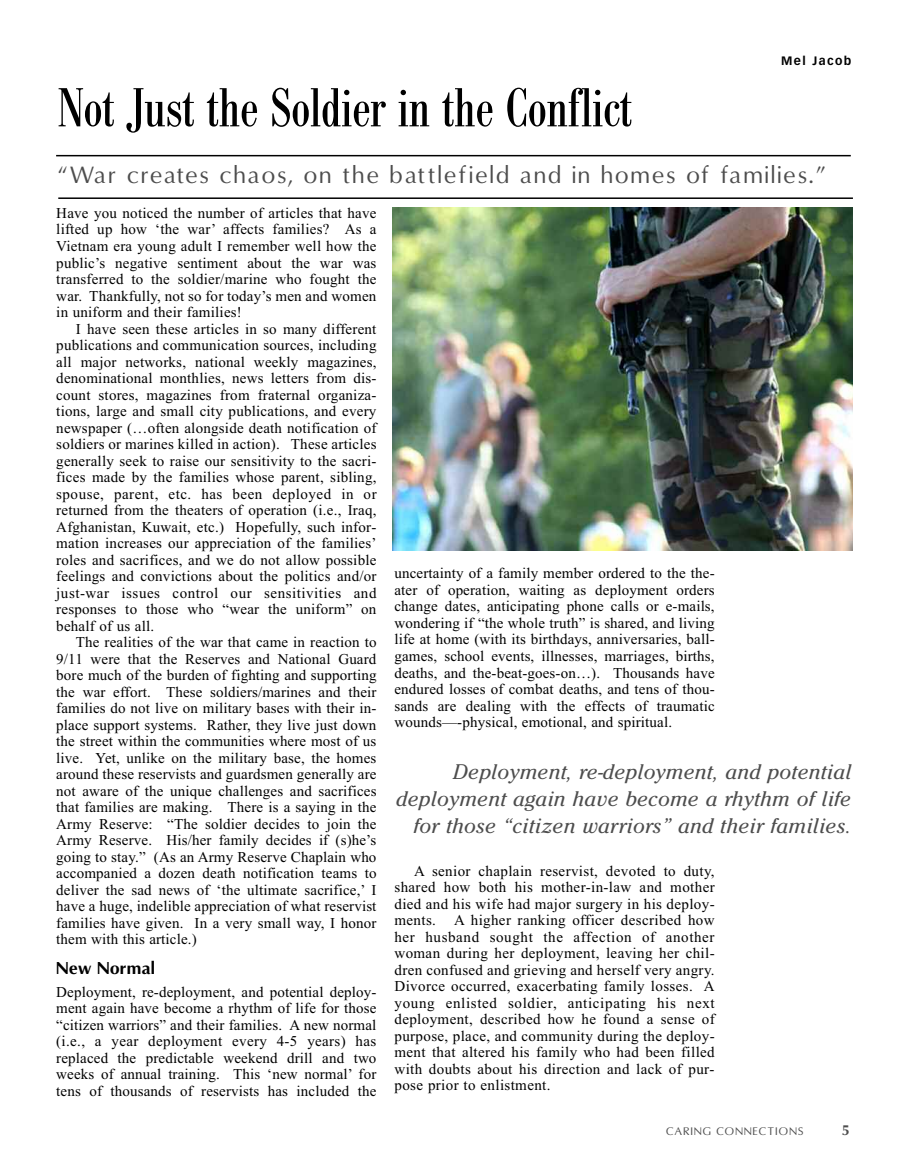
<style>
.page{position:relative;width:907px;height:1175px;background:#fff}
.page>*{position:absolute;margin:0;border:0;box-sizing:border-box;transform-origin:0 0}
.t1{font:condensed 54px "Bodoni BE";letter-spacing:-.005em;color:#000}
.t2{font:22.5px "Omni";letter-spacing:.1em;color:#4d4d4d}
.t3{font:italic 21px/27px "Cheltenham";letter-spacing:.01em;color:#4d4d4d;text-align:right}
.t4{font:700 16.5px "Omni";color:#000}
.t5{font:15px/16.5px "Times New Roman";letter-spacing:.015em;color:#000;text-align:justify}
.t6{font:700 13.5px "Omni";color:#4d4d4d}
.t7{font:700 12px "Vectora LH";letter-spacing:.12em;color:#000}
.t8{font:10.5px "Omni";letter-spacing:.12em;color:#4d4d4d}
</style>
<div class="page">
<hr style="left:56px;top:155px;width:794px;height:1px;background:#000">
<img style="left:392px;top:207px;width:460px;height:343px">
<hr style="left:58px;top:197px;width:794px;height:2px;background:#000">
<h1 class="t1" style="left:58px;top:88px;width:575px">Not Just the Soldier in the Conflict</h1>
<p class="t7" style="left:780px;top:55px;width:72px">Mel Jacob</p>
<h2 class="t2" style="left:58px;top:162px;width:769px">“War creates chaos, on the battlefield and in homes of families.”</h2>
<p class="t5" style="left:56px;top:204px;width:321px">Have you noticed the number of articles that have lifted up how ‘the war’ affects families? As a Vietnam era young adult I remember well how the public’s negative sentiment about the war was transferred to the soldier/marine who fought the war. Thankfully, not so for today’s men and women in uniform and their families!</p>
<p class="t5" style="left:56px;top:320px;width:322px;text-indent:20px">I have seen these articles in so many different publications and communication sources, including all major networks, national weekly magazines, denominational monthlies, news letters from dis&shy;count stores, magazines from fraternal organiza&shy;tions, large and small city publications, and every newspaper (…often alongside death notification of soldiers or marines killed in action). These articles generally seek to raise our sensitivity to the sacri&shy;fices made by the families whose parent, sibling, spouse, parent, etc. has been deployed in or returned from the theaters of operation (i.e., Iraq, Afghanistan, Kuwait, etc.) Hopefully, such infor&shy;mation increases our appreciation of the families’ roles and sacrifices, and we do not allow possible feelings and convictions about the politics and/or just-war issues control our sensitivities and responses to those who “wear the uniform” on behalf of us all.</p>
<p class="t5" style="left:56px;top:633px;width:322px;text-indent:20px">The realities of the war that came in reaction to 9/11 were that the Reserves and National Guard bore much of the burden of fighting and supporting the war effort. These soldiers/marines and their families do not live on military bases with their in&shy;place support systems. Rather, they live just down the street within the communities where most of us live. Yet, unlike on the military base, the homes around these reservists and guardsmen generally are not aware of the unique challenges and sacrifices that families are making. There is a saying in the Army Reserve: “The soldier decides to join the Army Reserve. His/her family decides if (s)he’s going to stay.” (As an Army Reserve Chaplain who accompanied a dozen death notification teams to deliver the sad news of ‘the ultimate sacrifice,’ I have a huge, indelible appreciation of what reservist families have given. In a very small way, I honor them with this article.)</p>
<p class="t4" style="left:56px;top:959px;width:100px">New Normal</p>
<p class="t5" style="left:56px;top:983px;width:321px">Deployment, re-deployment, and potential deploy&shy;ment again have become a rhythm of life for those “citizen warriors” and their families. A new normal (i.e., a year deployment every 4-5 years) has replaced the predictable weekend drill and two weeks of annual training. This ‘new normal’ for tens of thousands of reservists has included the</p>
<p class="t5" style="left:394px;top:565px;width:321px">uncertainty of a family member ordered to the the&shy;ater of operation, waiting as deployment orders change dates, anticipating phone calls or e-mails, wondering if “the whole truth” is shared, and living life at home (with its birthdays, anniversaries, ball&shy;games, school events, illnesses, marriages, births, deaths, and the-beat-goes-on…). Thousands have endured losses of combat deaths, and tens of thou&shy;sands are dealing with the effects of traumatic wounds—-physical, emotional, and spiritual.</p>
<h3 class="t3" style="left:396px;top:760px;width:456px">Deployment, re-deployment, and potential deployment again have become a rhythm of life for those “citizen warriors” and their families.</h3>
<p class="t5" style="left:394px;top:862px;width:321px;text-indent:20px">A senior chaplain reservist, devoted to duty, shared how both his mother-in-law and mother died and his wife had major surgery in his deploy&shy;ments. A higher ranking officer described how her husband sought the affection of another woman during her deployment, leaving her chil&shy;dren confused and grieving and herself very angry.<br>Divorce occurred, exacerbating family losses. A young enlisted soldier, anticipating his next deployment, described how he found a sense of purpose, place, and community during the deploy&shy;ment that altered his family who had been filled with doubts about his direction and lack of pur&shy;pose prior to enlistment.</p>
<p class="t8" style="left:665px;top:1125px;width:139px">CARING CONNECTIONS</p>
<p class="t6" style="left:841px;top:1122px;width:9px">5</p>
</div>
